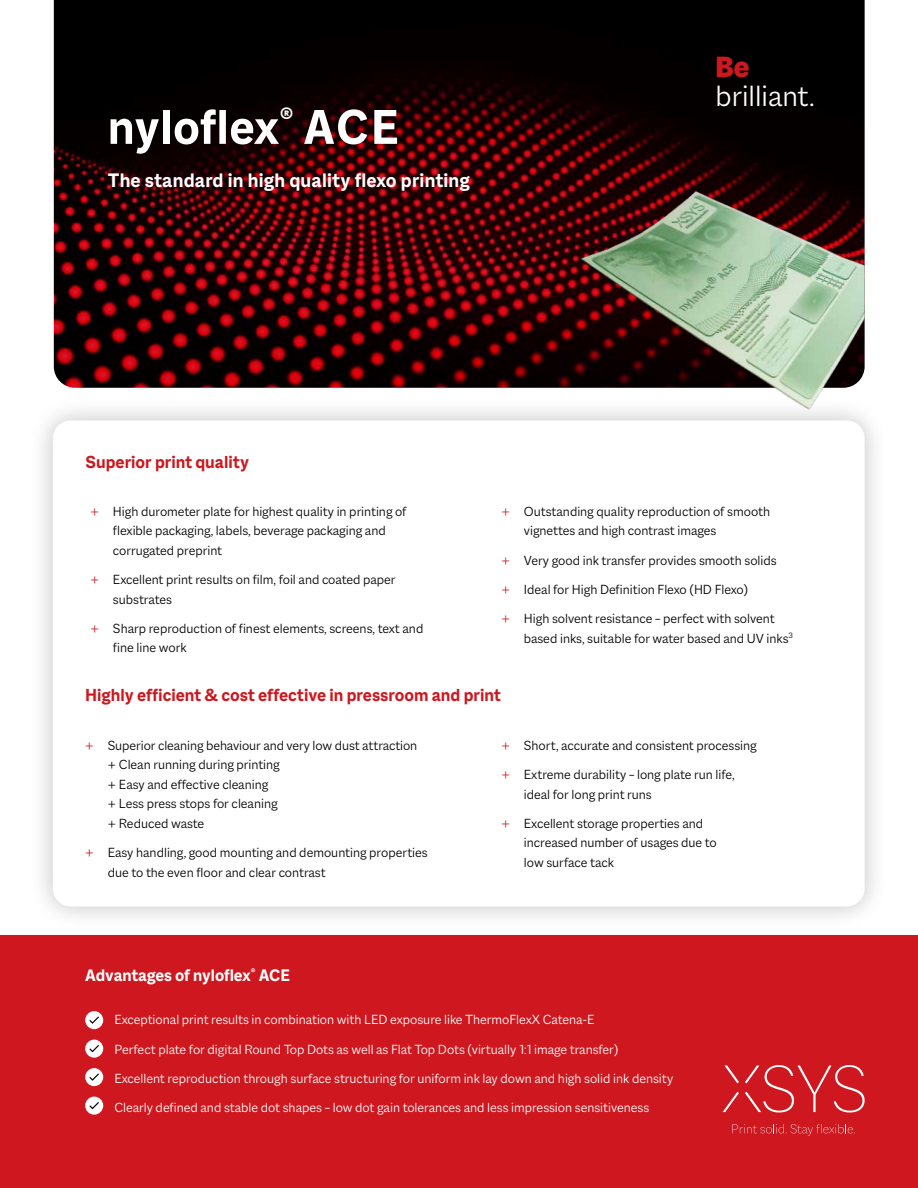
<style>
.page{position:relative;width:918px;height:1188px;background:#fff}
.page>*{position:absolute;margin:0;border:0;box-sizing:border-box;transform-origin:0 0}
.t1{font:700 52.5px "Macklin Sans";letter-spacing:.01em;color:#fff}
.t2{font:300 31.5px "Macklin Sans";color:#fff}
.t3{font:900 31.5px "Macklin Sans";color:#ce171e}
.t4{font:700 21px "Macklin Sans";letter-spacing:.01em;color:#fff}
.t5{font:700 18.75px "Macklin Sans";color:#ce171e}
.t6{font:700 18px "Macklin Sans";letter-spacing:-.015em;color:#fff}
.t7{font:300 14.25px/19.5px "Macklin Sans";color:#000}
.t8{font:300 14.25px/29.2px "Macklin Sans";color:#fff}
.s1{font-size:15px;color:#ce171e}
</style>
<div class="page">
<div style="left:0;top:935px;width:918px;height:253px;background:#ce171e"></div>
<svg style="left:732px;top:1124px;width:123px;height:12px"></svg>
<svg style="left:725px;top:1066px;width:14px;height:17px"></svg>
<svg style="left:723px;top:1092px;width:16px;height:20px"></svg>
<svg style="left:745px;top:1065px;width:120px;height:48px"></svg>
<img style="left:54px;top:0;width:811px;height:388px">
<div style="left:29px;top:396px;width:859px;height:535px;background:#000;opacity:.25"></div>
<div style="left:53px;top:420px;width:812px;height:487px;background:#fff;border-radius:18px"></div>
<img style="left:510px;top:184px;width:355px;height:262px">
<div style="left:85px;top:1011px;width:18px;height:18px;background:#fff;border-radius:50%"></div>
<svg style="left:89px;top:1016px;width:10px;height:8px"></svg>
<div style="left:85px;top:1040px;width:18px;height:18px;background:#fff;border-radius:50%"></div>
<svg style="left:89px;top:1045px;width:10px;height:7px"></svg>
<div style="left:85px;top:1068px;width:18px;height:18px;background:#fff;border-radius:50%"></div>
<svg style="left:89px;top:1073px;width:10px;height:8px"></svg>
<div style="left:85px;top:1097px;width:18px;height:18px;background:#fff;border-radius:50%"></div>
<svg style="left:89px;top:1102px;width:10px;height:7px"></svg>
<h1 class="t1" style="left:108px;top:96px;width:292px">nyloflex<sup>®</sup> ACE</h1>
<h3 class="t4" style="left:108px;top:168px;width:364px">The standard in high quality flexo printing</h3>
<h2 class="t3" style="left:716px;top:49px;width:35px">Be</h2>
<h2 class="t2" style="left:716px;top:78px;width:101px">brilliant.</h2>
<h3 class="t5" style="left:85px;top:451px;width:165px">Superior print quality</h3>
<p class="t7" style="left:113px;top:501px;width:295px;text-indent:-23px"><span class="s1">+</span> High durometer plate for highest quality in printing of flexible packaging, labels, beverage packaging and corrugated preprint</p>
<p class="t7" style="left:113px;top:570px;width:284px;text-indent:-23px"><span class="s1">+</span> Excellent print results on film, foil and coated paper substrates</p>
<p class="t7" style="left:113px;top:618px;width:312px;text-indent:-23px"><span class="s1">+</span> Sharp reproduction of finest elements, screens, text and fine line work</p>
<p class="t7" style="left:524px;top:501px;width:248px;text-indent:-23px"><span class="s1">+</span> Outstanding quality reproduction of smooth vignettes and high contrast images</p>
<p class="t7" style="left:501px;top:545px;width:277px;line-height:29.2px"><span class="s1">+</span> Very good ink transfer provides smooth solids <span class="s1">+</span> Ideal for High Definition Flexo (HD Flexo)<br><span class="s1">+</span> High solvent resistance – perfect with solvent</p>
<p class="t7" style="left:524px;top:628px;width:270px">based inks, suitable for water based and UV inks<sup>3</sup></p>
<h3 class="t5" style="left:85px;top:684px;width:417px">Highly efficient &amp; cost effective in pressroom and print</h3>
<p class="t7" style="left:108px;top:735px;width:311px;text-indent:-23px"><span class="s1">+</span> Superior cleaning behaviour and very low dust attraction + Clean running during printing<br>+ Easy and effective cleaning<br>+ Less press stops for cleaning<br>+ Reduced waste</p>
<p class="t7" style="left:108px;top:843px;width:322px;text-indent:-23px"><span class="s1">+</span> Easy handling, good mounting and demounting properties due to the even floor and clear contrast</p>
<p class="t6" style="left:85px;top:965px;width:206px">Advantages of nyloflex<sup>®</sup> ACE</p>
<p class="t7" style="left:501px;top:731px;width:257px;line-height:29.2px"><span class="s1">+</span> Short, accurate and consistent processing <span class="s1">+</span> Extreme durability – long plate run life,</p>
<p class="t7" style="left:501px;top:779px;width:203px;line-height:29.2px;text-indent:23px">ideal for long print runs<br><span class="s1">+</span> Excellent storage properties and</p>
<p class="t7" style="left:524px;top:833px;width:195px">increased number of usages due to low surface tack</p>
<p class="t8" style="left:92px;top:1005px;width:583px"><span class="s1">+</span> Exceptional print results in combination with LED exposure like ThermoFlexX Catena-E<br><span class="s1">+</span> Perfect plate for digital Round Top Dots as well as Flat Top Dots (virtually 1:1 image transfer)<br><span class="s1">+</span> Excellent reproduction through surface structuring for uniform ink lay down and high solid ink density <span class="s1">+</span> Clearly defined and stable dot shapes – low dot gain tolerances and less impression sensitiveness</p>
</div>
